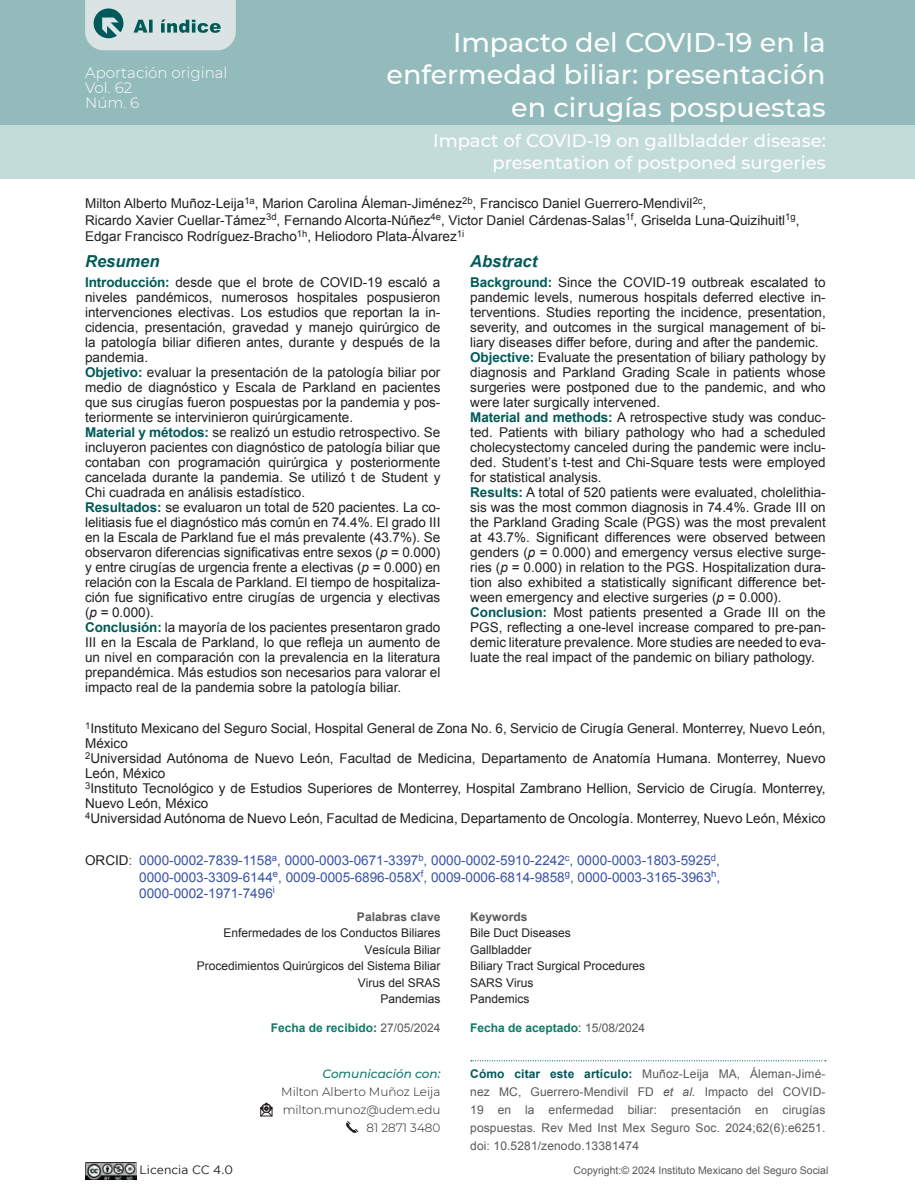
<style>
.page{position:relative;width:915px;height:1191px;background:#fff}
.page>*{position:absolute;margin:0;border:0;box-sizing:border-box;transform-origin:0 0}
.t1{font:500 27px/32.4px "Montserrat";color:#fff;text-align:right}
.t2{font:500 18px/21.6px "Montserrat";color:#fff;text-align:right}
.t3{font:italic 700 16.5px "Arial";color:#005a57}
.t4{font:300 15px/15px "Montserrat";color:#fff}
.t5{font:13.5px/15px "Arial";color:#231f20}
.t6{font:13.5px/16.2px "Arial";color:#3953a4;text-align:justify}
.t7{font:12px/18px "Arial";letter-spacing:.01em;color:#58595b;text-align:justify}
.t8{font:12px/16.5px "Arial";color:#231f20}
.t9{font:300 12px/18px "Montserrat";color:#231f20;text-align:right}
.t10{font:700 12px "Arial";color:#0d7a6a}
.t11{font:700 12px "Arial";color:#58595b}
.t12{font:italic 500 12px "Montserrat";color:#0d7a6a}
.t13{font:12px "Gotham";color:#231f20}
.t14{font:10.5px "Arial";color:#58595b}
.s1{font-weight:700;color:#005a57}
.s2{font-style:italic}
.s3{color:#231f20}
.s4{color:#58595b}
.s5{color:#005a57}
.s6{font-weight:400;color:#58595b}
.s7{font-weight:400;color:#231f20}
.s8{font-weight:700;color:#01585b}
</style>
<div class="page">
<div style="left:0;top:0;width:914px;height:125px;background:#93bbbb"></div>
<div style="left:0;top:125px;width:914px;height:54px;background:#c3dcd9"></div>
<svg style="left:470px;top:1060px;width:355px;height:1px"></svg>
<svg style="left:260px;top:1102px;width:13px;height:15px"></svg>
<svg style="left:346px;top:1121px;width:13px;height:12px"></svg>
<img style="left:85px;top:1162px;width:51px;height:17px">
<svg style="left:85px;top:0;width:151px;height:50px;background:#bbd0d0"></svg>
<p class="t4" style="left:85px;top:64px;width:144px">Aportación original<br>Vol. 62<br>Núm. 6</p>
<h1 class="t1" style="left:386px;top:25px;width:440px">Impacto del COVID-19 en la enfermedad biliar: presentación en cirugías pospuestas</h1>
<h2 class="t2" style="left:433px;top:129px;width:394px">Impact of COVID-19 on gallbladder disease: presentation of postponed surgeries</h2>
<p class="t5" style="left:85px;top:195px;width:715px;line-height:16.5px">Milton Alberto Muñoz-Leija<sup>1a</sup>, Marion Carolina Áleman-Jiménez<sup>2b</sup>, Francisco Daniel Guerrero-Mendivil<sup>2c</sup>,<br>Ricardo Xavier Cuellar-Támez<sup>3d</sup>, Fernando Alcorta-Núñez<sup>4e</sup>, Victor Daniel Cárdenas-Salas<sup>1f</sup>, Griselda Luna-Quizihuitl<sup>1g</sup>,<br>Edgar Francisco Rodríguez-Bracho<sup>1h</sup>, Heliodoro Plata-Álvarez<sup>1i</sup></p>
<p class="t3" style="left:85px;top:251px;width:76px">Resumen</p>
<p class="t3" style="left:470px;top:251px;width:68px">Abstract</p>
<p class="t5" style="left:470px;top:275px;width:357px"><span class="s1">Background:</span> Since the COVID-19 outbreak escalated to pandemic levels, numerous hospitals deferred elective in&shy;terventions. Studies reporting the incidence, presentation, severity, and outcomes in the surgical management of bi&shy;liary diseases differ before, during and after the pandemic.<br><span class="s1">Objective:</span> Evaluate the presentation of biliary pathology by diagnosis and Parkland Grading Scale in patients whose surgeries were postponed due to the pandemic, and who were later surgically intervened.<br><span class="s1">Material and methods:</span> A retrospective study was conduc&shy;ted. Patients with biliary pathology who had a scheduled cholecystectomy canceled during the pandemic were inclu&shy;ded. Student’s t-test and Chi-Square tests were employed for statistical analysis.<br><span class="s1">Results:</span> A total of 520 patients were evaluated, cholelithia&shy;sis was the most common diagnosis in 74.4%. Grade III on the Parkland Grading Scale (PGS) was the most prevalent at 43.7%. Significant differences were observed between genders (<span class="s2">p</span> = 0.000) and emergency versus elective surge&shy;ries (<span class="s2">p</span> = 0.000) in relation to the PGS. Hospitalization dura&shy;tion also exhibited a statistically significant difference bet&shy;ween emergency and elective surgeries (<span class="s2">p</span> = 0.000).<br><span class="s1">Conclusion:</span> Most patients presented a Grade III on the PGS, reflecting a one-level increase compared to pre-pan&shy;demic literature prevalence. More studies are needed to eva&shy;luate the real impact of the pandemic on biliary pathology.</p>
<p class="t5" style="left:85px;top:275px;width:357px"><span class="s1">Introducción:</span> desde que el brote de COVID-19 escaló a niveles pandémicos, numerosos hospitales pospusieron intervenciones electivas. Los estudios que reportan la in&shy;cidencia, presentación, gravedad y manejo quirúrgico de la patología biliar difieren antes, durante y después de la pandemia.<br><span class="s1">Objetivo:</span> evaluar la presentación de la patología biliar por medio de diagnóstico y Escala de Parkland en pacientes que sus cirugías fueron pospuestas por la pandemia y pos&shy;teriormente se intervinieron quirúrgicamente.<br><span class="s1">Material y métodos:</span> se realizó un estudio retrospectivo. Se incluyeron pacientes con diagnóstico de patología biliar que contaban con programación quirúrgica y posteriormente cancelada durante la pandemia. Se utilizó t de Student y Chi cuadrada en análisis estadístico.<br><span class="s1">Resultados:</span> se evaluaron un total de 520 pacientes. La co&shy;lelitiasis fue el diagnóstico más común en 74.4%. El grado III en la Escala de Parkland fue el más prevalente (43.7%). Se observaron diferencias significativas entre sexos (<span class="s2">p</span> = 0.000) y entre cirugías de urgencia frente a electivas (<span class="s2">p</span> = 0.000) en relación con la Escala de Parkland. El tiempo de hospitaliza&shy;ción fue significativo entre cirugías de urgencia y electivas (<span class="s2">p</span> = 0.000).<br><span class="s1">Conclusión:</span> la mayoría de los pacientes presentaron grado III en la Escala de Parkland, lo que refleja un aumento de un nivel en comparación con la prevalencia en la literatura prepandémica. Más estudios son necesarios para valorar el impacto real de la pandemia sobre la patología biliar.</p>
<p class="t5" style="left:85px;top:721px;width:741px"><sup>1</sup>Instituto Mexicano del Seguro Social, Hospital General de Zona No. 6, Servicio de Cirugía General. Monterrey, Nuevo León, México<br><sup>2</sup>Universidad Autónoma de Nuevo León, Facultad de Medicina, Departamento de Anatomía Humana. Monterrey, Nuevo León, México<br><sup>3</sup>Instituto Tecnológico y de Estudios Superiores de Monterrey, Hospital Zambrano Hellion, Servicio de Cirugía. Monterrey, Nuevo León, México<br><sup>4</sup>Universidad Autónoma de Nuevo León, Facultad de Medicina, Departamento de Oncología. Monterrey, Nuevo León, México</p>
<p class="t6" style="left:139px;top:852px;width:582px;text-indent:-54px"><span class="s3">ORCID</span><span class="s4">:</span> 0000-0002-7839-1158<sup>a</sup>, 0000-0003-0671-3397<sup>b</sup>, 0000-0002-5910-2242<sup>c</sup>, 0000-0003-1803-5925<sup>d</sup>, 0000-0003-3309-6144<sup>e</sup>, 0009-0005-6896-058X<sup>f</sup>, 0009-0006-6814-9858<sup>g</sup>, 0000-0003-3165-3963<sup>h</sup>, 0000-0002-1971-7496<sup>i</sup></p>
<p class="t11" style="left:357px;top:908px;width:85px">Palabras clave</p>
<p class="t8" style="left:197px;top:924px;width:245px;text-align:right">Enfermedades de los Conductos Biliares<br>Vesícula Biliar<br>Procedimientos Quirúrgicos del Sistema Biliar<br>Virus del SRAS<br>Pandemias</p>
<p class="t11" style="left:470px;top:908px;width:59px">Keywords</p>
<p class="t8" style="left:470px;top:924px;width:176px">Bile Duct Diseases<br>Gallbladder<br>Biliary Tract Surgical Procedures<br>SARS Virus<br>Pandemics</p>
<p class="t10" style="left:271px;top:1019px;width:171px">Fecha de recibido<span class="s5">:</span> <span class="s6">27/05/2024</span></p>
<p class="t10" style="left:470px;top:1020px;width:176px">Fecha de aceptado<span class="s7">:</span> <span class="s6">15/08/2024</span></p>
<p class="t12" style="left:322px;top:1065px;width:119px">Comunicación con:</p>
<p class="t9" style="left:281px;top:1082px;width:161px">Milton Alberto Muñoz Leija milton.munoz@udem.edu<br>81 2871 3480</p>
<p class="t7" style="left:470px;top:1064px;width:356px"><span class="s8">Cómo citar este artículo:</span> Muñoz-Leija MA, Áleman-Jimé&shy;nez MC, Guerrero-Mendivil FD <span class="s2">et al.</span> Impacto del COVID-19 en la enfermedad biliar: presentación en cirugías pospuestas. Rev Med Inst Mex Seguro Soc. 2024;62(6):e6251. doi: 10.5281/zenodo.13381474</p>
<p class="t13" style="left:139px;top:1162px;width:95px">Licencia CC 4.0</p>
<p class="t14" style="left:573px;top:1163px;width:256px">Copyright:© 2024 Instituto Mexicano del Seguro Social</p>
</div>
